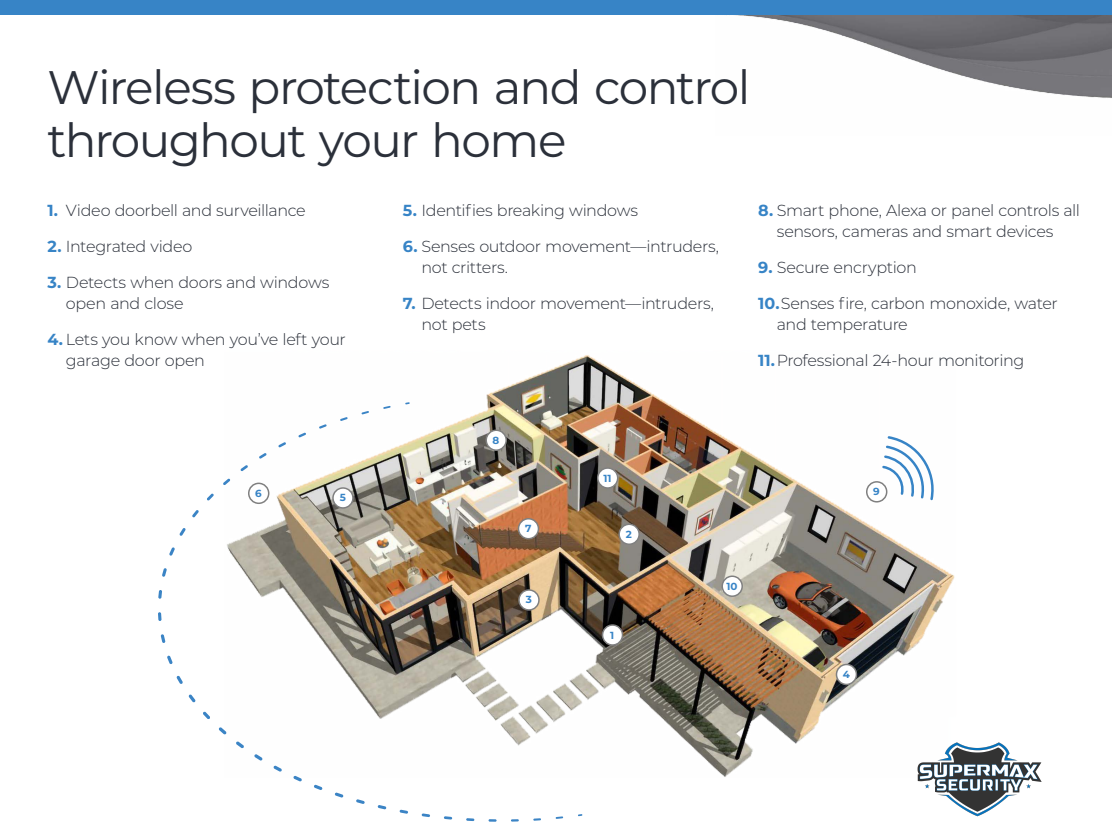
<style>
.page{position:relative;width:1112px;height:834px;background:#fff}
.page>*{position:absolute;margin:0;border:0;box-sizing:border-box;transform-origin:0 0}
.t1{font:47px/52.5px "Montserrat";letter-spacing:-.035em;color:#2b303a}
.t2{font:300 16px/21px "Montserrat";letter-spacing:-.02em;color:#2b303a}
.t3{font:700 10.3px "Montserrat";color:#3784c6}
.s1{font-weight:700;color:#3784c6}
</style>
<div class="page">
<img style="left:735px;top:15px;width:377px;height:83px">
<div style="left:0;top:0;width:1112px;height:15px;background:#3784c6"></div>
<img style="left:486px;top:355px;width:469px;height:422px">
<div style="left:603px;top:625px;width:19px;height:20px;background:#fff;border-radius:50%"></div>
<div style="left:602px;top:624px;width:21px;height:22px;border:2px solid #808080;border-radius:50%"></div>
<div style="left:619px;top:524px;width:20px;height:20px;background:#fff;border-radius:50%"></div>
<div style="left:618px;top:524px;width:22px;height:21px;border:2px solid #808080;border-radius:50%"></div>
<div style="left:837px;top:665px;width:19px;height:19px;background:#fff;border-radius:50%"></div>
<div style="left:836px;top:664px;width:21px;height:21px;border:2px solid #808080;border-radius:50%"></div>
<div style="left:867px;top:482px;width:20px;height:20px;background:#fff;border-radius:50%"></div>
<div style="left:866px;top:481px;width:21px;height:22px;border:2px solid #808080;border-radius:50%"></div>
<div style="left:722px;top:576px;width:20px;height:20px;background:#fff;border-radius:50%"></div>
<div style="left:722px;top:576px;width:21px;height:21px;border:2px solid #808080;border-radius:50%"></div>
<div style="left:598px;top:468px;width:20px;height:20px;background:#fff;border-radius:50%"></div>
<div style="left:597px;top:467px;width:21px;height:22px;border:2px solid #808080;border-radius:50%"></div>
<svg style="left:881px;top:434px;width:56px;height:68px"></svg>
<img style="left:158px;top:402px;width:424px;height:420px">
<div style="left:249px;top:483px;width:20px;height:20px;background:#fff;border-radius:50%"></div>
<div style="left:248px;top:483px;width:21px;height:21px;border:2px solid #808080;border-radius:50%"></div>
<img style="left:901px;top:739px;width:141px;height:78px">
<h1 class="t1" style="left:48px;top:60px;width:705px">Wireless protection and control throughout your home</h1>
<p class="t2" style="left:48px;top:200px;width:260px"><span class="s1">1.</span> Video doorbell and surveillance</p>
<p class="t2" style="left:48px;top:236px;width:146px"><span class="s1">2.</span> Integrated video</p>
<p class="t2" style="left:66px;top:272px;width:265px;text-indent:-18px"><span class="s1">3.</span> Detects when doors and windows open and close</p>
<p class="t2" style="left:66px;top:329px;width:281px;text-indent:-18px"><span class="s1">4.</span> Lets you know when you’ve left your garage door open</p>
<p class="t2" style="left:403px;top:200px;width:237px"><span class="s1">5.</span> Identifies breaking windows</p>
<p class="t2" style="left:421px;top:236px;width:299px;text-indent:-18px"><span class="s1">6.</span> Senses outdoor movement—intruders, not critters.</p>
<p class="t2" style="left:421px;top:293px;width:294px;text-indent:-18px"><span class="s1">7.</span> Detects indoor movement—intruders, not pets</p>
<p class="t2" style="left:758px;top:200px;width:323px;text-align:center"><span class="s1">8.</span> Smart phone, Alexa or panel controls all sensors, cameras and smart devices</p>
<p class="t2" style="left:758px;top:257px;width:160px"><span class="s1">9.</span> Secure encryption</p>
<p class="t2" style="left:777px;top:293px;width:283px;text-indent:-18px"><span class="s1">10.</span>Senses fire, carbon monoxide, water and temperature</p>
<p class="t2" style="left:758px;top:350px;width:268px"><span class="s1">11.</span>Professional 24-hour monitoring</p>
<p class="t3" style="left:255px;top:486px;width:8px">6</p>
<p class="t3" style="left:340px;top:490px;width:8px">5</p>
<p class="t3" style="left:493px;top:433px;width:8px">8</p>
<p class="t3" style="left:525px;top:521px;width:8px">7</p>
<p class="t3" style="left:526px;top:592px;width:8px">3</p>
<p class="t3" style="left:603px;top:470px;width:10px">11</p>
<p class="t3" style="left:626px;top:527px;width:8px">2</p>
<p class="t3" style="left:610px;top:627px;width:6px">1</p>
<p class="t3" style="left:726px;top:579px;width:13px">10</p>
<p class="t3" style="left:873px;top:484px;width:8px">9</p>
<p class="t3" style="left:843px;top:667px;width:9px">4</p>
</div>
